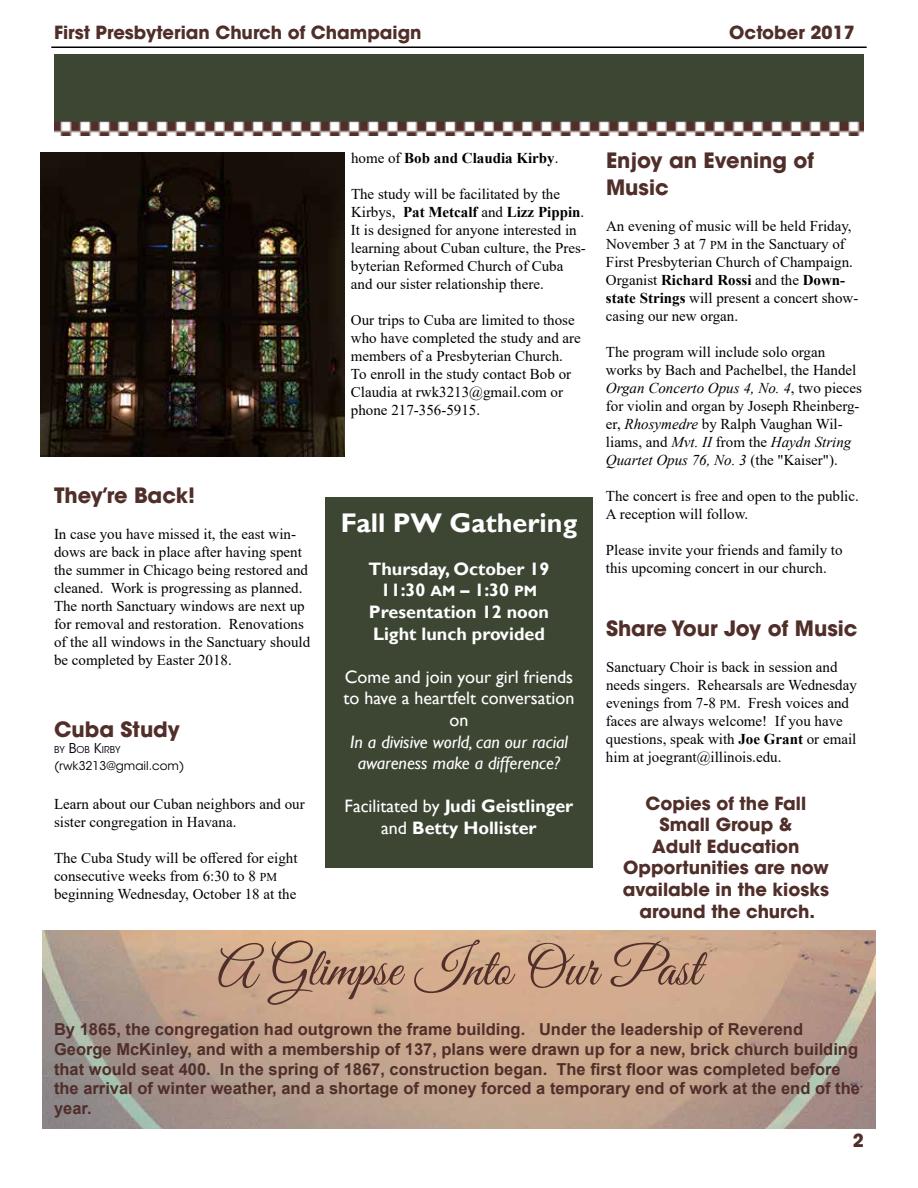
<style>
.page{position:relative;width:918px;height:1188px;background:#fff}
.page>*{position:absolute;margin:0;border:0;box-sizing:border-box;transform-origin:0 0}
.t1{font:54px "Great Vibes";color:#502e2a}
.t2{font:700 27px "Gill Sans";color:#fff}
.t3{font:700 21px/27px "ITC Avant Garde Std";color:#502e2a}
.t4{font:700 18px/21.6px "ITC Avant Garde Std";color:#502e2a;text-align:center}
.t5{font:700 18px/21.6px "Gill Sans";color:#fff;text-align:center}
.t6{font:18px/21.6px "Gill Sans";color:#fff;text-align:center}
.t7{font:italic 18px/21.6px "Gill Sans";color:#fff;text-align:center}
.t8{font:700 16.5px/19.8px "Arial";color:#502e2a}
.t9{font:15px/18px "Times New Roman";color:#000}
.t10{font:700 15px "Times New Roman";color:#000}
.t11{font:12px "ITC Avant Garde Std";color:#00000a}
.t12{font:9.45px "ITC Avant Garde Std";color:#00000a}
.s1{font-size:12px}
.s2{font-weight:700}
.s3{font-style:italic}
.s4{font-weight:400}
.s5{font-size:15px}
.s6{font-size:13.5px}
.s7{font-style:inherit}
</style>
<div class="page">
<hr style="left:51px;top:46px;width:816px;height:2px;background:#000">
<img style="left:43px;top:930px;width:832px;height:199px">
<div style="left:326px;top:497px;width:266px;height:370px;background:#3d4633"></div>
<img style="left:54px;top:54px;width:810px;height:82px">
<img style="left:41px;top:153px;width:303px;height:303px">
<p class="t4" style="left:54px;top:21px;width:369px">First Presbyterian Church of Champaign</p>
<p class="t4" style="left:729px;top:21px;width:127px">October 2017</p>
<h3 class="t3" style="left:606px;top:147px;width:210px">Enjoy an Evening of<br>Music</h3>
<p class="t9" style="left:606px;top:217px;width:254px">An evening of music will be held Friday, November 3 at 7 <span class="s1">PM</span> in the Sanctuary of First Presbyterian Church of Champaign.<br>Organist <span class="s2">Richard Rossi</span> and the <span class="s2">Down&shy;state Strings</span> will present a concert show&shy;casing our new organ.</p>
<p class="t9" style="left:606px;top:343px;width:258px">The program will include solo organ works by Bach and Pachelbel, the Handel <span class="s3">Organ Concerto Opus 4, No. 4</span>, two pieces for violin and organ by Joseph Rheinberg&shy;er, <span class="s3">Rhosymedre</span> by Ralph Vaughan Wil&shy;liams, and <span class="s3">Mvt. II</span> from the <span class="s3">Haydn String Quartet Opus 76, No. 3</span> (the "Kaiser").</p>
<p class="t9" style="left:606px;top:487px;width:254px">The concert is free and open to the public.<br>A reception will follow.</p>
<p class="t9" style="left:606px;top:541px;width:238px">Please invite your friends and family to this upcoming concert in our church.</p>
<p class="t10" style="left:351px;top:147px;width:209px"><span class="s4">home of</span> Bob and Claudia Kirby<span class="s4">.</span></p>
<p class="t9" style="left:351px;top:185px;width:236px">The study will be facilitated by the Kirbys, <span class="s2">Pat Metcalf</span> and <span class="s2">Lizz Pippin</span>.<br>It is designed for anyone interested in learning about Cuban culture, the Pres&shy;byterian Reformed Church of Cuba and our sister relationship there.</p>
<p class="t9" style="left:351px;top:311px;width:231px">Our trips to Cuba are limited to those who have completed the study and are members of a Presbyterian Church.<br>To enroll in the study contact Bob or<br>Claudia at rwk3213@gmail.com or phone 217-356-5915.</p>
<h3 class="t3" style="left:54px;top:482px;width:143px">They’re Back!</h3>
<p class="t9" style="left:54px;top:524px;width:258px">In case you have missed it, the east win&shy;dows are back in place after having spent the summer in Chicago being restored and cleaned. Work is progressing as planned.<br>The north Sanctuary windows are next up for removal and restoration. Renovations of the all windows in the Sanctuary should be completed by Easter 2018.</p>
<h2 class="t2" style="left:341px;top:506px;width:238px">Fall PW Gathering</h2>
<p class="t5" style="left:369px;top:558px;width:182px">Thursday, October 19<br>11:30 <span class="s5">AM</span> – 1:30 <span class="s5">PM<br></span>Presentation 12 noon<br>Light lunch provided</p>
<p class="t6" style="left:344px;top:666px;width:232px">Come and join your girl friends to have a heartfelt conversation on</p>
<p class="t7" style="left:350px;top:731px;width:219px">In a divisive world, can our racial awareness make a difference?</p>
<p class="t5" style="left:345px;top:796px;width:230px"><span class="s4">Facilitated by</span> Judi Geistlinger <span class="s4">and</span> Betty Hollister</p>
<h3 class="t3" style="left:606px;top:615px;width:253px">Share Your Joy of Music</h3>
<p class="t9" style="left:606px;top:658px;width:252px">Sanctuary Choir is back in session and needs singers. Rehearsals are Wednesday evenings from 7-8 <span class="s1">PM</span>. Fresh voices and faces are always welcome! If you have questions, speak with <span class="s2">Joe Grant</span> or email him at joegrant@illinois.edu.</p>
<h3 class="t3" style="left:54px;top:716px;width:128px">Cuba Study</h3>
<p class="t12" style="left:54px;top:744px;width:68px">by <span class="s6">B</span>ob <span class="s6">K</span>irby</p>
<p class="t11" style="left:54px;top:758px;width:132px"><span class="s7">(</span>rwk3213@gmail.com<span class="s7">)</span></p>
<p class="t9" style="left:54px;top:795px;width:252px">Learn about our Cuban neighbors and our sister congregation in Havana.</p>
<p class="t9" style="left:54px;top:849px;width:245px">The Cuba Study will be offered for eight consecutive weeks from 6:30 to 8 <span class="s1">PM </span>beginning Wednesday, October 18 at the</p>
<p class="t4" style="left:623px;top:792px;width:208px">Copies of the Fall<br>Small Group &amp;<br>Adult Education<br>Opportunities are now available in the kiosks around the church.</p>
<h1 class="t1" style="left:217px;top:939px;width:485px">A Glimpse Into Our Past</h1>
<p class="t8" style="left:54px;top:1020px;width:807px">By 1865, the congregation had outgrown the frame building. Under the leadership of Reverend George McKinley, and with a membership of 137, plans were drawn up for a new, brick church building that would seat 400. In the spring of 1867, construction began. The first floor was completed before the arrival of winter weather, and a shortage of money forced a temporary end of work at the end of the year.</p>
<p class="t4" style="left:853px;top:1130px;width:13px">2</p>
</div>
